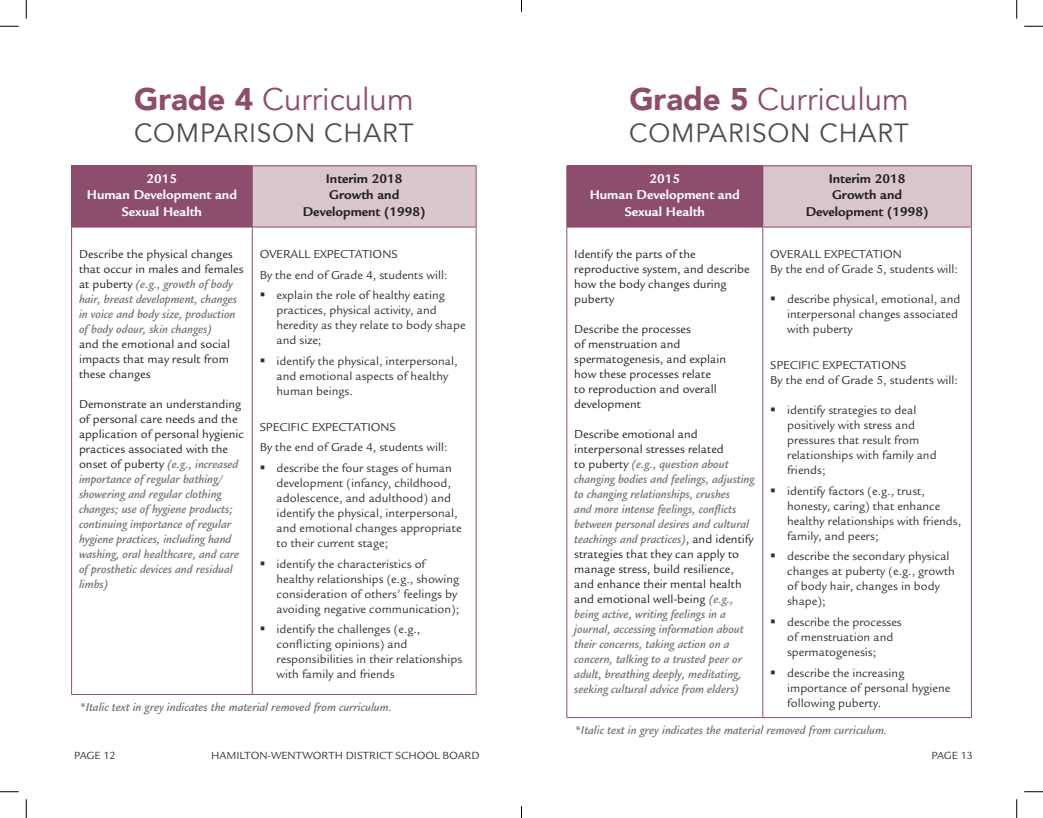
<style>
.page{position:relative;width:1043px;height:818px;background:#fff}
.page>*{position:absolute;margin:0;border:0;box-sizing:border-box;transform-origin:0 0}
.t1{font:31.25px "Avenir";color:#8d4d6d}
.t2{font:26.25px "Avenir";letter-spacing:.03em;color:#4b4c4d}
.t3{font:700 13.75px/16.5px "Legacy Sans Std";color:#231f20;text-align:center}
.t4{font:700 13.75px/16.5px "Legacy Sans Std";color:#fff;text-align:center}
.bullets{font:12.5px/15px "Legacy Sans Std";color:#312f30}
.t5{font:italic 500 12.5px/15px "Legacy Sans Std";color:#767171}
.t6{font:12.5px/15px "Legacy Sans Std";color:#231f20}
.t7{font:11.25px "Legacy Sans Std";color:#312f30}
.s1{font-weight:900}
.s2{font-weight:500;font-style:italic;color:#767171}
.s3{font-weight:400;font-style:normal;color:#231f20}
</style>
<div class="page">
<div style="left:72px;top:166px;width:180px;height:61px;background:#8d4d6d"></div>
<div style="left:252px;top:166px;width:224px;height:61px;background:#d9c5cc"></div>
<hr style="left:71px;top:166px;width:1px;height:61px;background:#8d4d6d">
<hr style="left:252px;top:166px;width:1px;height:61px;background:#8d4d6d">
<hr style="left:476px;top:166px;width:1px;height:61px;background:#8d4d6d">
<hr style="left:71px;top:227px;width:181px;height:1px;background:#8d4d6d">
<hr style="left:71px;top:227px;width:1px;height:467px;background:#8d4d6d">
<hr style="left:252px;top:227px;width:224px;height:1px;background:#8d4d6d">
<hr style="left:252px;top:227px;width:1px;height:467px;background:#8d4d6d">
<hr style="left:476px;top:227px;width:1px;height:467px;background:#8d4d6d">
<hr style="left:71px;top:694px;width:181px;height:1px;background:#8d4d6d">
<hr style="left:252px;top:694px;width:224px;height:1px;background:#8d4d6d">
<hr style="left:71px;top:165px;width:181px;height:1px;background:#8d4d6d">
<hr style="left:252px;top:165px;width:224px;height:1px;background:#8d4d6d">
<div style="left:567px;top:166px;width:195px;height:61px;background:#8d4d6d"></div>
<div style="left:762px;top:166px;width:209px;height:61px;background:#d9c5cc"></div>
<hr style="left:566px;top:166px;width:1px;height:61px;background:#8d4d6d">
<hr style="left:762px;top:166px;width:1px;height:61px;background:#8d4d6d">
<hr style="left:971px;top:166px;width:1px;height:61px;background:#8d4d6d">
<hr style="left:566px;top:227px;width:196px;height:1px;background:#8d4d6d">
<hr style="left:566px;top:227px;width:1px;height:490px;background:#8d4d6d">
<hr style="left:762px;top:227px;width:209px;height:1px;background:#8d4d6d">
<hr style="left:762px;top:227px;width:1px;height:490px;background:#8d4d6d">
<hr style="left:971px;top:227px;width:1px;height:490px;background:#8d4d6d">
<hr style="left:566px;top:717px;width:196px;height:1px;background:#8d4d6d">
<hr style="left:762px;top:717px;width:209px;height:1px;background:#8d4d6d">
<hr style="left:566px;top:165px;width:196px;height:1px;background:#8d4d6d">
<hr style="left:762px;top:165px;width:209px;height:1px;background:#8d4d6d">
<svg style="left:0;top:25px;width:19px;height:2px"></svg>
<svg style="left:1024px;top:25px;width:18px;height:2px"></svg>
<svg style="left:0;top:791px;width:19px;height:1px"></svg>
<svg style="left:1024px;top:791px;width:18px;height:1px"></svg>
<svg style="left:25px;top:0;width:2px;height:19px"></svg>
<svg style="left:25px;top:799px;width:2px;height:19px"></svg>
<svg style="left:1016px;top:0;width:1px;height:19px"></svg>
<svg style="left:1016px;top:799px;width:1px;height:19px"></svg>
<svg style="left:521px;top:806px;width:1px;height:12px"></svg>
<p class="t1" style="left:134px;top:81px;width:281px"><span class="s1">Grade 4</span> Curriculum</p>
<p class="t2" style="left:134px;top:117px;width:281px">COMPARISON CHART</p>
<p class="t4" style="left:147px;top:170px;width:32px">2015</p>
<p class="t4" style="left:87px;top:187px;width:152px">Human Development and<br>Sexual Health</p>
<p class="t3" style="left:326px;top:170px;width:78px">Interim 2018</p>
<p class="t3" style="left:303px;top:187px;width:124px">Growth and<br>Development (1998)</p>
<p class="t6" style="left:79px;top:247px;width:166px">Describe the physical changes that occur in males and females at puberty <span class="s2">(e.g., growth of body hair, breast development, changes in voice and body size, production of body odour, skin changes)<br></span>and the emotional and social impacts that may result from these changes</p>
<p class="t5" style="left:79px;top:397px;width:166px"><span class="s3">Demonstrate an understanding of personal care needs and the application of personal hygienic practices associated with the onset of puberty</span> (e.g., increased importance of regular bathing/ showering and regular clothing changes; use of hygiene products; continuing importance of regular hygiene practices, including hand washing, oral healthcare, and care of prosthetic devices and residual limbs)</p>
<p class="bullets" style="left:260px;top:247px;width:139px">OVERALL EXPECTATIONS</p>
<p class="bullets" style="left:260px;top:267px;width:189px">By the end of Grade 4, students will:</p>
<p class="bullets" style="left:276px;top:288px;width:190px;text-indent:-17px">▪ explain the role of healthy eating practices, physical activity, and heredity as they relate to body shape and size;</p>
<p class="bullets" style="left:276px;top:354px;width:182px;text-indent:-17px">▪ identify the physical, interpersonal, and emotional aspects of healthy human beings.</p>
<p class="bullets" style="left:260px;top:419px;width:138px">SPECIFIC EXPECTATIONS</p>
<p class="bullets" style="left:260px;top:440px;width:189px">By the end of Grade 4, students will:</p>
<p class="bullets" style="left:276px;top:460px;width:186px;text-indent:-17px">▪ describe the four stages of human development (infancy, childhood, adolescence, and adulthood) and identify the physical, interpersonal, and emotional changes appropriate to their current stage;</p>
<p class="bullets" style="left:276px;top:556px;width:184px;text-indent:-17px">▪ identify the characteristics of healthy relationships (e.g., showing consideration of others’ feelings by avoiding negative communication);</p>
<p class="bullets" style="left:276px;top:622px;width:187px;text-indent:-17px">▪ identify the challenges (e.g., conflicting opinions) and responsibilities in their relationships with family and friends</p>
<p class="t5" style="left:79px;top:699px;width:314px">*Italic text in grey indicates the material removed from curriculum.</p>
<p class="t1" style="left:629px;top:81px;width:281px"><span class="s1">Grade 5</span> Curriculum</p>
<p class="t2" style="left:629px;top:117px;width:281px">COMPARISON CHART</p>
<p class="t4" style="left:649px;top:170px;width:32px">2015</p>
<p class="t4" style="left:589px;top:187px;width:152px">Human Development and<br>Sexual Health</p>
<p class="t3" style="left:828px;top:170px;width:78px">Interim 2018</p>
<p class="t3" style="left:805px;top:187px;width:124px">Growth and<br>Development (1998)</p>
<p class="t6" style="left:574px;top:247px;width:177px">Identify the parts of the reproductive system, and describe how the body changes during puberty</p>
<p class="t6" style="left:574px;top:322px;width:153px">Describe the processes<br>of menstruation and spermatogenesis, and explain how these processes relate<br>to reproduction and overall development</p>
<p class="t5" style="left:574px;top:427px;width:182px"><span class="s3">Describe emotional and interpersonal stresses related<br>to puberty</span> (e.g., question about changing bodies and feelings, adjusting to changing relationships, crushes<br>and more intense feelings, conflicts between personal desires and cultural teachings and practices)<span class="s3">, and identify strategies that they can apply to manage stress, build resilience, and enhance their mental health and emotional well-being</span> (e.g., being active, writing feelings in a journal, accessing information about their concerns, taking action on a concern, talking to a trusted peer or adult, breathing deeply, meditating, seeking cultural advice from elders)</p>
<p class="bullets" style="left:770px;top:247px;width:133px">OVERALL EXPECTATION</p>
<p class="bullets" style="left:770px;top:262px;width:189px">By the end of Grade 5, students will:</p>
<p class="bullets" style="left:787px;top:292px;width:175px;text-indent:-17px">▪ describe physical, emotional, and interpersonal changes associated with puberty</p>
<p class="bullets" style="left:770px;top:357px;width:138px">SPECIFIC EXPECTATIONS</p>
<p class="bullets" style="left:770px;top:372px;width:189px">By the end of Grade 5, students will:</p>
<p class="bullets" style="left:787px;top:402px;width:151px;text-indent:-17px">▪ identify strategies to deal positively with stress and pressures that result from relationships with family and friends;</p>
<p class="bullets" style="left:787px;top:483px;width:176px;text-indent:-17px">▪ identify factors (e.g., trust, honesty, caring) that enhance healthy relationships with friends, family, and peers;</p>
<p class="bullets" style="left:787px;top:549px;width:169px;text-indent:-17px">▪ describe the secondary physical changes at puberty (e.g., growth of body hair, changes in body shape);</p>
<p class="bullets" style="left:787px;top:614px;width:116px;text-indent:-17px">▪ describe the processes of menstruation and spermatogenesis;</p>
<p class="bullets" style="left:787px;top:665px;width:165px;text-indent:-17px">▪ describe the increasing importance of personal hygiene following puberty.</p>
<p class="t5" style="left:574px;top:722px;width:314px">*Italic text in grey indicates the material removed from curriculum.</p>
<p class="t7" style="left:74px;top:749px;width:43px">PAGE 12</p>
<p class="t7" style="left:211px;top:749px;width:270px">HAMILTON-WENTWORTH DISTRICT SCHOOL BOARD</p>
<p class="t7" style="left:931px;top:749px;width:43px">PAGE 13</p>
</div>
